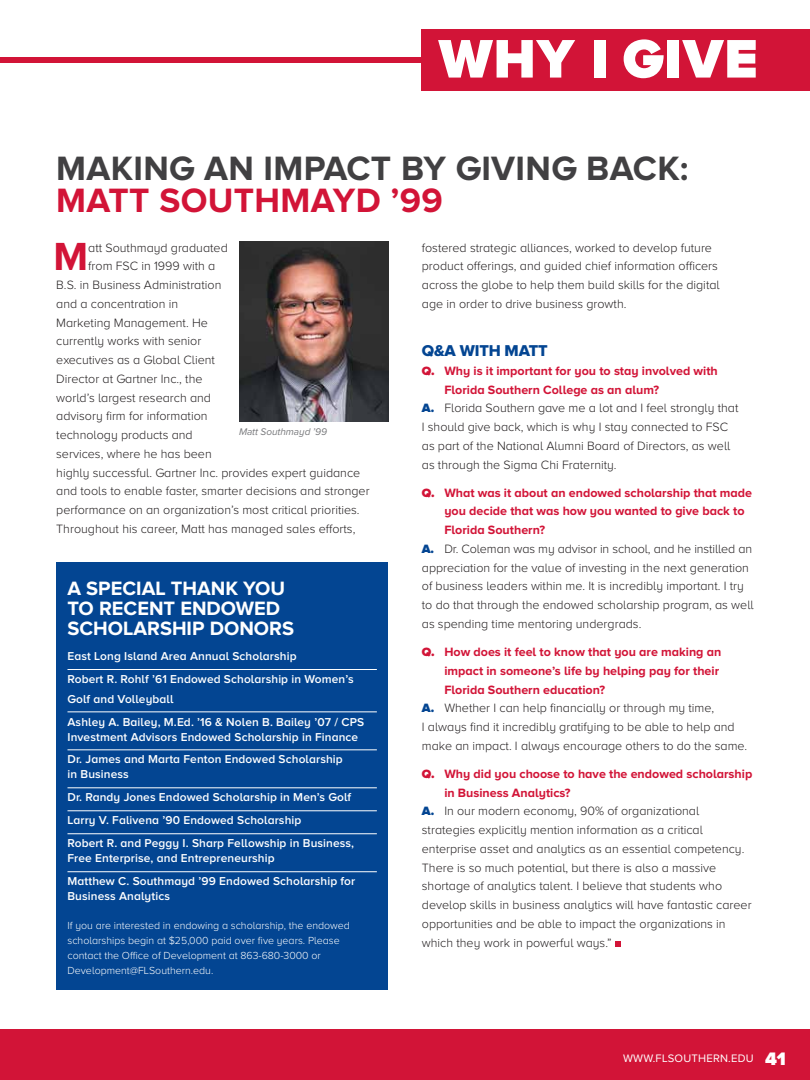
<style>
.page{position:relative;width:810px;height:1080px;background:#fff}
.page>*{position:absolute;margin:0;border:0;box-sizing:border-box;transform-origin:0 0}
.t1{font:900 56.25px "Proxima Nova A";letter-spacing:.02em;color:#fff}
.t2{font:700 40.62px "Proxima Nova A";color:#d21437}
.t3{font:700 35px "Proxima Nova A";letter-spacing:.01em;color:#414042}
.t4{font:700 35px "Proxima Nova A";letter-spacing:.01em;color:#d21437}
.t5{font:700 20px/20px "Proxima Nova A";color:#fff}
.t6{font:16.25px "Proxima Nova A Extrabld";letter-spacing:-.01em;color:#034592}
.t7{font:300 12.5px/18.8px "Proxima Nova A";color:#231f20}
.t8{font:700 12.5px "Proxima Nova A";color:#d21437}
.t9{font:600 11.88px/23px "Proxima Nova A";letter-spacing:.01em;color:#fff}
.t10{font:11.25px "Proxima Nova A";letter-spacing:.02em;color:#fff}
.t11{font:300 10.62px/15px "Proxima Nova A";color:#fff}
.t12{font:italic 10px "Proxima Nova A";letter-spacing:-.005em;color:#77787b}
.s1{font-weight:900}
.s2{font-weight:900;color:#034592}
.s3{font-weight:900;font-size:18.75px}
</style>
<div class="page">
<svg style="left:615px;top:941px;width:6px;height:6px"></svg>
<div style="left:0;top:58px;width:810px;height:5px;background:#d21437"></div>
<div style="left:422px;top:29px;width:388px;height:62px;background:#d21437"></div>
<img style="left:239px;top:242px;width:149px;height:180px">
<div style="left:56px;top:562px;width:332px;height:428px;background:#034592"></div>
<hr style="left:68px;top:669px;width:309px;height:1px;background:#fff">
<hr style="left:68px;top:712px;width:309px;height:1px;background:#fff">
<hr style="left:68px;top:750px;width:309px;height:1px;background:#fff">
<hr style="left:68px;top:788px;width:309px;height:1px;background:#fff">
<hr style="left:68px;top:811px;width:309px;height:1px;background:#fff">
<hr style="left:68px;top:834px;width:309px;height:1px;background:#fff">
<hr style="left:68px;top:872px;width:309px;height:1px;background:#fff">
<div style="left:0;top:1029px;width:810px;height:51px;background:#d21437"></div>
<h1 class="t1" style="left:439px;top:26px;width:320px">WHY I GIVE</h1>
<h3 class="t3" style="left:56px;top:148px;width:634px">MAKING AN IMPACT BY GIVING BACK:</h3>
<h3 class="t4" style="left:56px;top:180px;width:388px">MATT SOUTHMAYD ’99</h3>
<h2 class="t2" style="left:54px;top:234px;width:36px">M</h2>
<p class="t7" style="left:88px;top:238px;width:141px">att Southmayd graduated</p>
<p class="t7" style="left:88px;top:257px;width:129px">from FSC in 1999 with a</p>
<p class="t7" style="left:56px;top:276px;width:167px">B.S. in Business Administration</p>
<p class="t7" style="left:56px;top:294px;width:123px">and a concentration in</p>
<p class="t7" style="left:56px;top:313px;width:153px">Marketing Management. He</p>
<p class="t7" style="left:56px;top:332px;width:147px">currently works with senior</p>
<p class="t7" style="left:56px;top:351px;width:160px">executives as a Global Client</p>
<p class="t7" style="left:56px;top:369px;width:148px">Director at Gartner Inc., the</p>
<p class="t7" style="left:56px;top:388px;width:156px">world’s largest research and</p>
<p class="t7" style="left:56px;top:407px;width:153px">advisory firm for information</p>
<p class="t7" style="left:56px;top:426px;width:138px">technology products and</p>
<p class="t7" style="left:56px;top:444px;width:157px">services, where he has been</p>
<p class="t7" style="left:56px;top:463px;width:306px">highly successful. Gartner Inc. provides expert guidance</p>
<p class="t7" style="left:56px;top:482px;width:315px">and tools to enable faster, smarter decisions and stronger</p>
<p class="t7" style="left:56px;top:501px;width:305px">performance on an organization’s most critical priorities.</p>
<p class="t7" style="left:56px;top:519px;width:301px">Throughout his career, Matt has managed sales efforts,</p>
<p class="t12" style="left:239px;top:427px;width:89px">Matt Southmayd ’99</p>
<h3 class="t5" style="left:68px;top:578px;width:228px">A SPECIAL THANK YOU<br>TO RECENT ENDOWED<br>SCHOLARSHIP DONORS</h3>
<p class="t9" style="left:68px;top:645px;width:288px">East Long Island Area Annual Scholarship<br>Robert R. Rohlf ’61 Endowed Scholarship in Women’s</p>
<p class="t9" style="left:68px;top:687px;width:298px">Golf and Volleyball<br>Ashley A. Bailey, M.Ed. ’16 &amp; Nolen B. Bailey ’07 / CPS</p>
<p class="t9" style="left:68px;top:725px;width:292px">Investment Advisors Endowed Scholarship in Finance<br>Dr. James and Marta Fenton Endowed Scholarship</p>
<p class="t9" style="left:68px;top:763px;width:288px">in Business<br>Dr. Randy Jones Endowed Scholarship in Men’s Golf Larry V. Falivena ’90 Endowed Scholarship<br>Robert R. and Peggy I. Sharp Fellowship in Business,</p>
<p class="t9" style="left:68px;top:847px;width:289px">Free Enterprise, and Entrepreneurship<br>Matthew C. Southmayd ’99 Endowed Scholarship for</p>
<p class="t9" style="left:68px;top:885px;width:104px">Business Analytics</p>
<p class="t11" style="left:68px;top:918px;width:284px">If you are interested in endowing a scholarship, the endowed scholarships begin at $25,000 paid over five years. Please contact the Office of Development at 863-680-3000 or Development@FLSouthern.edu.</p>
<p class="t7" style="left:422px;top:238px;width:299px">fostered strategic alliances, worked to develop future product offerings, and guided chief information officers across the globe to help them build skills for the digital age in order to drive business growth.</p>
<h3 class="t6" style="left:422px;top:341px;width:127px">Q&amp;A WITH MATT</h3>
<p class="t8" style="left:422px;top:364px;width:297px"><span class="s1">Q.</span> Why is it important for you to stay involved with</p>
<p class="t8" style="left:444px;top:382px;width:216px">Florida Southern College as an alum?</p>
<p class="t7" style="left:422px;top:399px;width:318px"><span class="s2">A.</span> Florida Southern gave me a lot and I feel strongly that</p>
<p class="t7" style="left:422px;top:417px;width:308px">I should give back, which is why I stay connected to FSC</p>
<p class="t7" style="left:422px;top:436px;width:310px">as part of the National Alumni Board of Directors, as well</p>
<p class="t7" style="left:422px;top:455px;width:196px">as through the Sigma Chi Fraternity.</p>
<p class="t8" style="left:422px;top:485px;width:332px"><span class="s1">Q.</span> What was it about an endowed scholarship that made</p>
<p class="t8" style="left:444px;top:504px;width:302px">you decide that was how you wanted to give back to</p>
<p class="t8" style="left:444px;top:523px;width:102px">Florida Southern?</p>
<p class="t7" style="left:422px;top:539px;width:332px"><span class="s2">A.</span> Dr. Coleman was my advisor in school, and he instilled an</p>
<p class="t7" style="left:422px;top:558px;width:329px">appreciation for the value of investing in the next generation</p>
<p class="t7" style="left:422px;top:577px;width:324px">of business leaders within me. It is incredibly important. I try</p>
<p class="t7" style="left:422px;top:596px;width:333px">to do that through the endowed scholarship program, as well</p>
<p class="t7" style="left:422px;top:614px;width:221px">as spending time mentoring undergrads.</p>
<p class="t8" style="left:422px;top:645px;width:301px"><span class="s1">Q.</span> How does it feel to know that you are making an</p>
<p class="t8" style="left:444px;top:664px;width:276px">impact in someone’s life by helping pay for their</p>
<p class="t8" style="left:444px;top:682px;width:162px">Florida Southern education?</p>
<p class="t7" style="left:422px;top:699px;width:294px"><span class="s2">A.</span> Whether I can help financially or through my time,</p>
<p class="t7" style="left:422px;top:717px;width:314px">I always find it incredibly gratifying to be able to help and</p>
<p class="t7" style="left:422px;top:736px;width:327px">make an impact. I always encourage others to do the same.</p>
<p class="t8" style="left:422px;top:767px;width:332px"><span class="s1">Q.</span> Why did you choose to have the endowed scholarship</p>
<p class="t8" style="left:444px;top:785px;width:128px">in Business Analytics?</p>
<p class="t7" style="left:422px;top:802px;width:279px"><span class="s2">A.</span> In our modern economy, 90% of organizational</p>
<p class="t7" style="left:422px;top:821px;width:283px">strategies explicitly mention information as a critical</p>
<p class="t7" style="left:422px;top:839px;width:324px">enterprise asset and analytics as an essential competency.</p>
<p class="t7" style="left:422px;top:858px;width:296px">There is so much potential, but there is also a massive</p>
<p class="t7" style="left:422px;top:877px;width:302px">shortage of analytics talent. I believe that students who</p>
<p class="t7" style="left:422px;top:896px;width:331px">develop skills in business analytics will have fantastic career</p>
<p class="t7" style="left:422px;top:914px;width:305px">opportunities and be able to impact the organizations in</p>
<p class="t7" style="left:422px;top:933px;width:191px">which they work in powerful ways.”</p>
<p class="t10" style="left:623px;top:1052px;width:164px">WWW.FLSOUTHERN.EDU <span class="s3">41</span></p>
</div>
